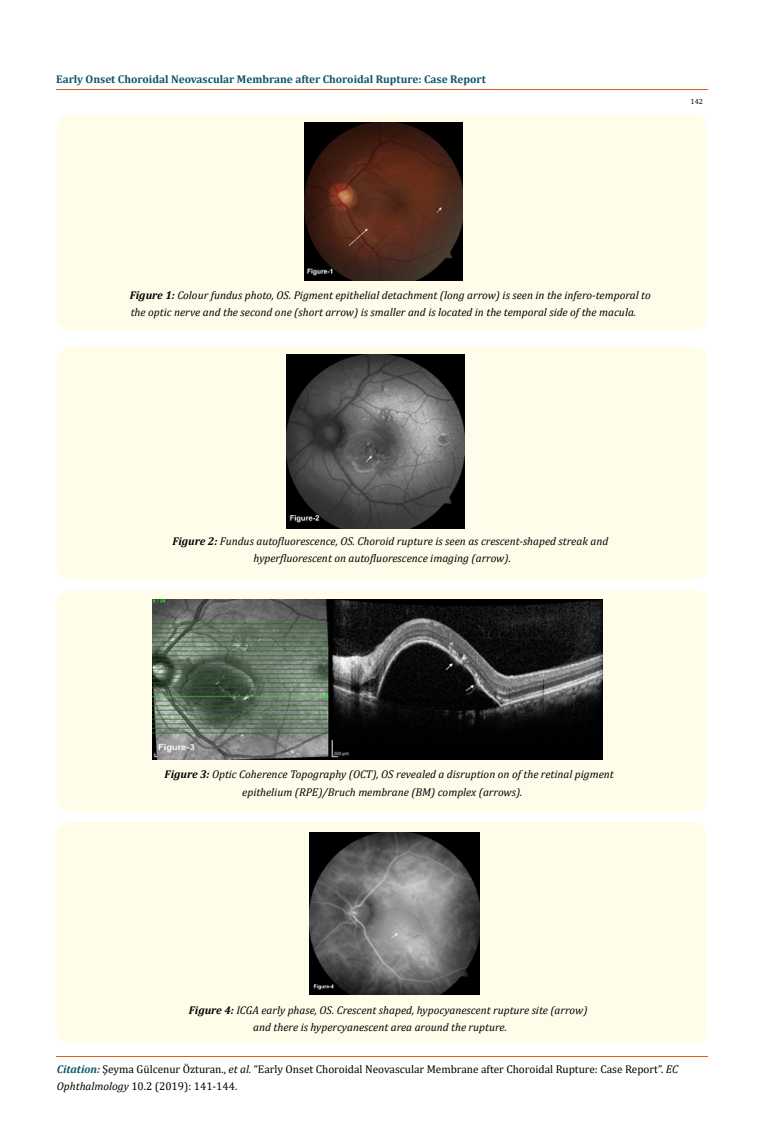
<style>
.page{position:relative;width:764px;height:1142px;background:#fff}
.page>*{position:absolute;margin:0;border:0;box-sizing:border-box;transform-origin:0 0}
.t1{font:italic 11.25px/17.5px "Cambria";color:#000}
.t2{font:11.25px/17.5px "Cambria";color:#000}
.t3{font:700 11.25px "Cambria";color:#0e546a}
.t4{font:7.5px "Cambria";color:#000}
.s1{font-weight:700}
.s2{font-weight:700;font-style:italic;color:#0e546a}
.s3{font-style:italic}
</style>
<div class="page">
<hr style="left:56px;top:90px;width:652px;height:1px;background:#e05d1a">
<hr style="left:56px;top:1056px;width:652px;height:1px;background:#e05d1a">
<div style="left:56px;top:114px;width:652px;height:216px;background:#fffde9;border-radius:15px"></div>
<img style="left:304px;top:122px;width:158px;height:158px">
<div style="left:56px;top:346px;width:652px;height:233px;background:#fffde9;border-radius:15px"></div>
<img style="left:286px;top:355px;width:178px;height:173px">
<div style="left:56px;top:590px;width:652px;height:221px;background:#fffde9;border-radius:15px"></div>
<img style="left:153px;top:600px;width:449px;height:159px">
<div style="left:55px;top:822px;width:652px;height:221px;background:#fffde9;border-radius:15px"></div>
<img style="left:310px;top:832px;width:169px;height:161px">
<p class="t3" style="left:56px;top:71px;width:431px">Early Onset Choroidal Neovascular Membrane after Choroidal Rupture: Case Report</p>
<p class="t4" style="left:690px;top:97px;width:14px">142</p>
<p class="t1" style="left:130px;top:285px;width:522px"><span class="s1">Figure 1:</span> Colour fundus photo, OS. Pigment epithelial detachment (long arrow) is seen in the infero-temporal to the optic nerve and the second one (short arrow) is smaller and is located in the temporal side of the macula.</p>
<p class="t1" style="left:253px;top:531px;width:356px;text-indent:-81px"><span class="s1">Figure 2:</span> Fundus autofluorescence, OS. Choroid rupture is seen as crescent-shaped streak and hyperfluorescent on autofluorescence imaging (arrow).</p>
<p class="t1" style="left:242px;top:765px;width:373px;text-indent:-78px"><span class="s1">Figure 3:</span> Optic Coherence Topography (OCT), OS revealed a disruption on of the retinal pigment epithelium (RPE)/Bruch membrane (BM) complex (arrows).</p>
<p class="t1" style="left:253px;top:1000px;width:336px;text-indent:-64px"><span class="s1">Figure 4:</span> ICGA early phase, OS. Crescent shaped, hypocyanescent rupture site (arrow) and there is hypercyanescent area around the rupture.</p>
<p class="t2" style="left:57px;top:1060px;width:623px"><span class="s2">Citation:</span> Şeyma Gülcenur Özturan., <span class="s3">et al.</span> “Early Onset Choroidal Neovascular Membrane after Choroidal Rupture: Case Report”. <span class="s3">EC<br>Ophthalmology</span> 10.2 (2019): 141-144.</p>
</div>
